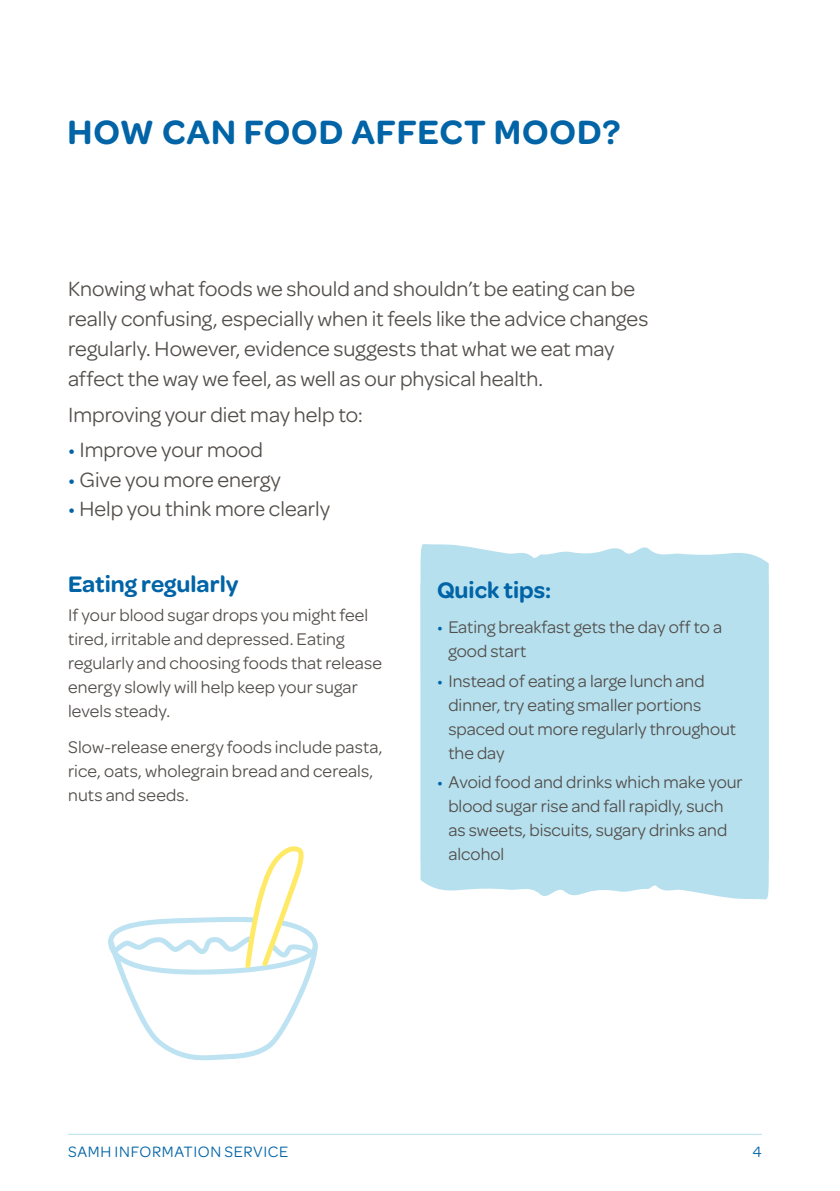
<style>
.page{position:relative;width:840px;height:1191px;background:#fff}
.page>*{position:absolute;margin:0;border:0;box-sizing:border-box;transform-origin:0 0}
.t1{font:600 36px "Omnes";letter-spacing:.025em;color:#0064a7}
.t2{font:600 24px "Omnes";color:#0064a7}
.t3{font:22px/30px "Omnes";color:#524e4b}
.t4{font:18px/24px "Omnes";color:#524e4b}
.t5{font:16px "Omnes";letter-spacing:.04em;color:#0064a7}
.s1{color:#0064a7}
</style>
<div class="page">
<svg style="left:420px;top:544px;width:348px;height:39px;fill:#b6e0ee"></svg>
<div style="left:420px;top:583px;width:348px;height:317px;background:#b6e0ee"></div>
<hr style="left:839px;top:0;width:1px;height:1191px;background:#bde3f2">
<svg style="left:108px;top:846px;width:210px;height:215px"></svg>
<hr style="left:68px;top:1133px;width:693px;height:1px;background:#b6e0ee">
<h1 class="t1" style="left:67px;top:107px;width:554px">HOW CAN FOOD AFFECT MOOD?</h1>
<p class="t3" style="left:68px;top:272px;width:581px">Knowing what foods we should and shouldn’t be eating can be really confusing, especially when it feels like the advice changes regularly. However, evidence suggests that what we eat may affect the way we feel, as well as our physical health.</p>
<p class="t3" style="left:68px;top:398px;width:296px">Improving your diet may help to:</p>
<p class="t3" style="left:68px;top:433px;width:196px"><span class="s1">•</span> Improve your mood</p>
<p class="t3" style="left:68px;top:463px;width:214px"><span class="s1">•</span> Give you more energy</p>
<p class="t3" style="left:68px;top:493px;width:263px"><span class="s1">•</span> Help you think more clearly</p>
<h2 class="t2" style="left:68px;top:566px;width:172px">Eating regularly</h2>
<p class="t4" style="left:68px;top:602px;width:315px">If your blood sugar drops you might feel tired, irritable and depressed. Eating regularly and choosing foods that release energy slowly will help keep your sugar levels steady.</p>
<p class="t4" style="left:68px;top:733px;width:316px">Slow-release energy foods include pasta, rice, oats, wholegrain bread and cereals, nuts and seeds.</p>
<h2 class="t2" style="left:437px;top:572px;width:116px">Quick tips:</h2>
<p class="t4" style="left:448px;top:614px;width:275px;text-indent:-11px"><span class="s1">•</span> Eating breakfast gets the day off to a good start</p>
<p class="t4" style="left:448px;top:667px;width:289px;text-indent:-11px"><span class="s1">•</span> Instead of eating a large lunch and dinner, try eating smaller portions spaced out more regularly throughout the day</p>
<p class="t4" style="left:448px;top:769px;width:296px;text-indent:-11px"><span class="s1">•</span> Avoid food and drinks which make your blood sugar rise and fall rapidly, such as sweets, biscuits, sugary drinks and alcohol</p>
<p class="t5" style="left:68px;top:1140px;width:222px">SAMH INFORMATION SERVICE</p>
<p class="t5" style="left:752px;top:1140px;width:11px">4</p>
</div>
